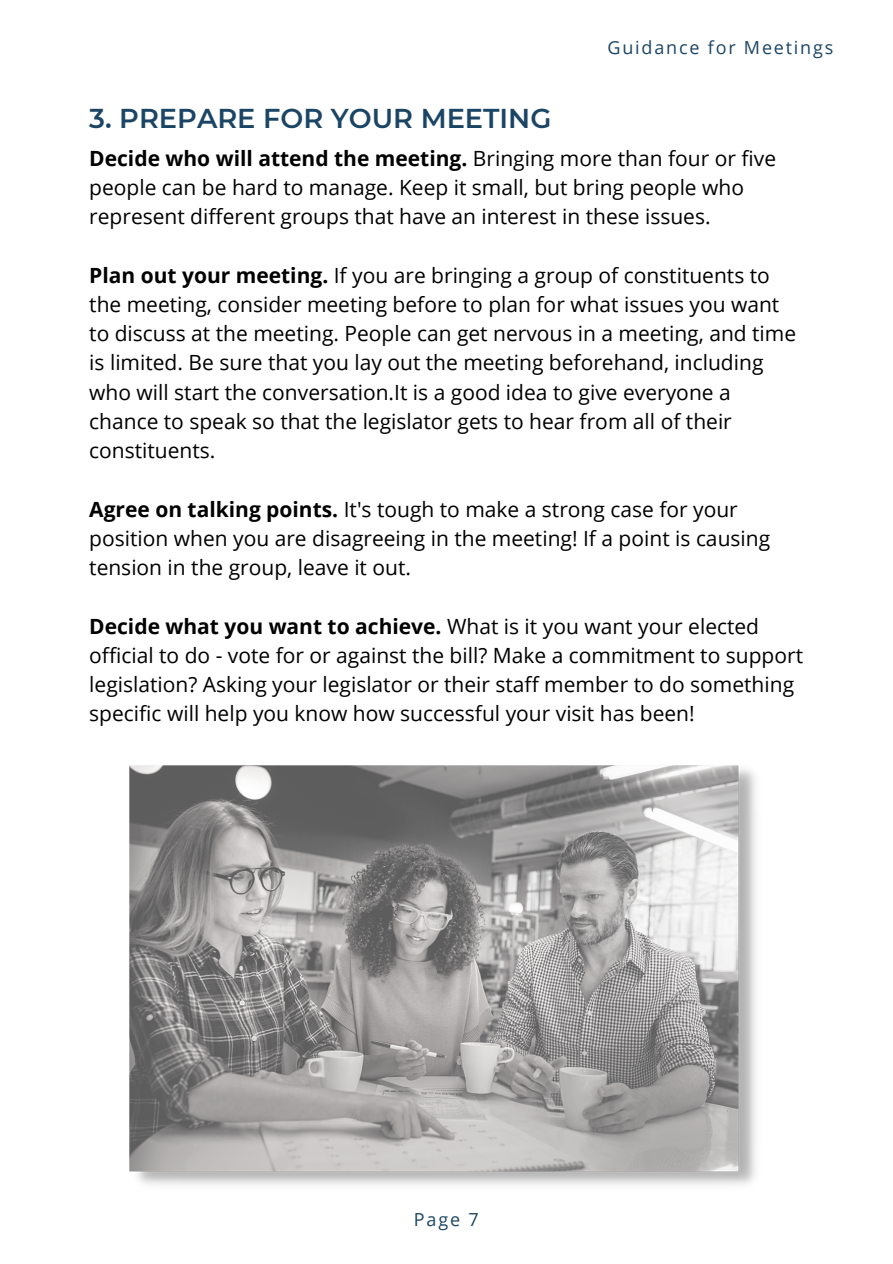
<style>
.page{position:relative;width:893px;height:1264px;background:#fff}
.page>*{position:absolute;margin:0;border:0;box-sizing:border-box;transform-origin:0 0}
.t1{font:600 27.15px "Montserrat";color:#1b4565}
.t2{font:21px/29.2px "Open Sans";color:#010101}
.t3{font:18px "Open Sans";letter-spacing:.1em;color:#1b4565}
.s1{font-weight:700}
</style>
<div class="page">
<img style="left:129px;top:765px;width:627px;height:420px">
<p class="t3" style="left:607px;top:35px;width:227px">Guidance for Meetings</p>
<p class="t1" style="left:89px;top:101px;width:463px">3. PREPARE FOR YOUR MEETING</p>
<p class="t2" style="left:89px;top:143px;width:688px"><span class="s1">Decide who will attend the meeting.</span> Bringing more than four or five people can be hard to manage. Keep it small, but bring people who represent different groups that have an interest in these issues.</p>
<p class="t2" style="left:89px;top:260px;width:708px"><span class="s1">Plan out your meeting.</span> If you are bringing a group of constituents to the meeting, consider meeting before to plan for what issues you want to discuss at the meeting. People can get nervous in a meeting, and time is limited. Be sure that you lay out the meeting beforehand, including who will start the conversation.It is a good idea to give everyone a chance to speak so that the legislator gets to hear from all of their constituents.</p>
<p class="t2" style="left:89px;top:494px;width:682px"><span class="s1">Agree on talking points.</span> It's tough to make a strong case for your position when you are disagreeing in the meeting! If a point is causing tension in the group, leave it out.</p>
<p class="t2" style="left:89px;top:610px;width:715px"><span class="s1">Decide what you want to achieve.</span> What is it you want your elected official to do - vote for or against the bill? Make a commitment to support legislation? Asking your legislator or their staff member to do something specific will help you know how successful your visit has been!</p>
<p class="t3" style="left:414px;top:1206px;width:66px">Page 7</p>
</div>
